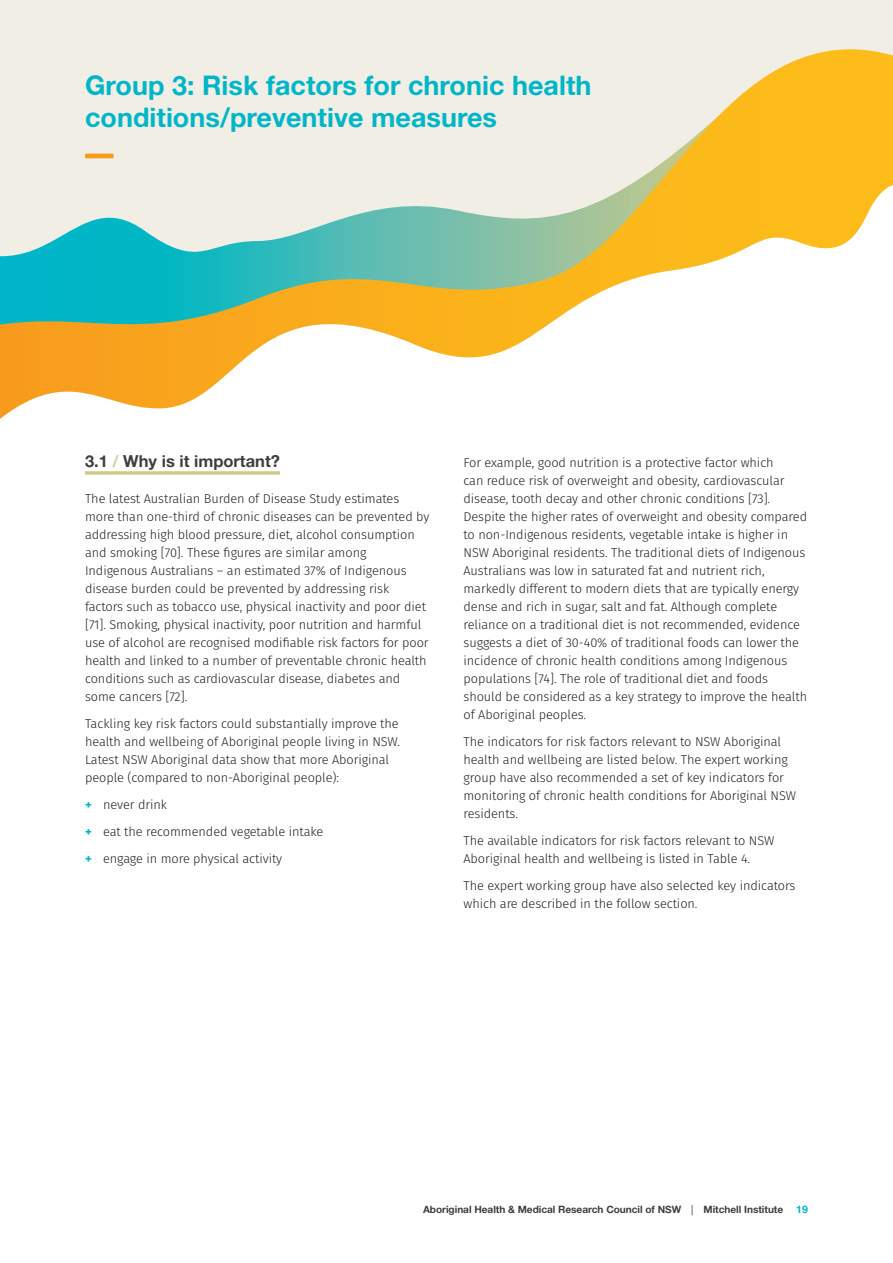
<style>
.page{position:relative;width:893px;height:1263px;background:#fff}
.page>*{position:absolute;margin:0;border:0;box-sizing:border-box;transform-origin:0 0}
.Page_heading{font:27px/31.5px "Alte Haas Grotesk Bold";color:#00b6c8}
.Subhead_1{font:16.5px "Alte Haas Grotesk Bold";color:#3e3e3f}
.Body_copy{font:300 12.75px/18px "Fira Sans";letter-spacing:-.005em;color:#231f20}
.t1{font:10.2px "Alte Haas Grotesk Bold";letter-spacing:-.005em;color:#3e3e3f}
.s1{color:#d3cf8f}
.s2{font-weight:700;color:#00b6c8}
.s3{font-family:"Alte Haas Grotesk"}
.s4{font-size:10.5px;color:#00b6c8}
</style>
<div class="page">
<div style="left:0;top:0;width:893px;height:49px;background:#f1eee5"></div>
<svg style="left:85px;top:471px;width:195px;height:4px"></svg>
<svg style="left:0;top:49px;width:893px;height:370px"></svg>
<p class="Page_heading" style="left:85px;top:69px;width:508px">Group 3: Risk factors for chronic health conditions/preventive measures</p>
<p class="Subhead_1" style="left:85px;top:451px;width:196px">3.1 <span class="s1">/</span> Why is it important?</p>
<p class="Body_copy" style="left:85px;top:489px;width:346px">The latest Australian Burden of Disease Study estimates more than one-third of chronic diseases can be prevented by addressing high blood pressure, diet, alcohol consumption and smoking [70]. These figures are similar among Indigenous Australians – an estimated 37% of Indigenous disease burden could be prevented by addressing risk factors such as tobacco use, physical inactivity and poor diet [71]. Smoking, physical inactivity, poor nutrition and harmful use of alcohol are recognised modifiable risk factors for poor health and linked to a number of preventable chronic health conditions such as cardiovascular disease, diabetes and some cancers [72].</p>
<p class="Body_copy" style="left:85px;top:714px;width:317px">Tackling key risk factors could substantially improve the health and wellbeing of Aboriginal people living in NSW.<br>Latest NSW Aboriginal data show that more Aboriginal people (compared to non-Aboriginal people):</p>
<p class="Body_copy" style="left:85px;top:795px;width:84px"><span class="s2">+</span> never drink</p>
<p class="Body_copy" style="left:85px;top:822px;width:240px"><span class="s2">+</span> eat the recommended vegetable intake</p>
<p class="Body_copy" style="left:85px;top:849px;width:199px"><span class="s2">+</span> engage in more physical activity</p>
<p class="Body_copy" style="left:463px;top:453px;width:345px">For example, good nutrition is a protective factor which<br>can reduce risk of overweight and obesity, cardiovascular disease, tooth decay and other chronic conditions [73].<br>Despite the higher rates of overweight and obesity compared to non-Indigenous residents, vegetable intake is higher in NSW Aboriginal residents. The traditional diets of Indigenous Australians was low in saturated fat and nutrient rich, markedly different to modern diets that are typically energy dense and rich in sugar, salt and fat. Although complete reliance on a traditional diet is not recommended, evidence suggests a diet of 30-40% of traditional foods can lower the incidence of chronic health conditions among Indigenous populations [74]. The role of traditional diet and foods should be considered as a key strategy to improve the health of Aboriginal peoples.</p>
<p class="Body_copy" style="left:463px;top:732px;width:334px">The indicators for risk factors relevant to NSW Aboriginal health and wellbeing are listed below. The expert working group have also recommended a set of key indicators for monitoring of chronic health conditions for Aboriginal NSW residents.</p>
<p class="Body_copy" style="left:463px;top:831px;width:312px">The available indicators for risk factors relevant to NSW<br>Aboriginal health and wellbeing is listed in Table 4.</p>
<p class="Body_copy" style="left:463px;top:876px;width:333px">The expert working group have also selected key indicators which are described in the follow section.</p>
<p class="t1" style="left:423px;top:1203px;width:386px">Aboriginal Health &amp; Medical Research Council of NSW <span class="s3">|</span> Mitchell Institute <span class="s4">19</span></p>
</div>
